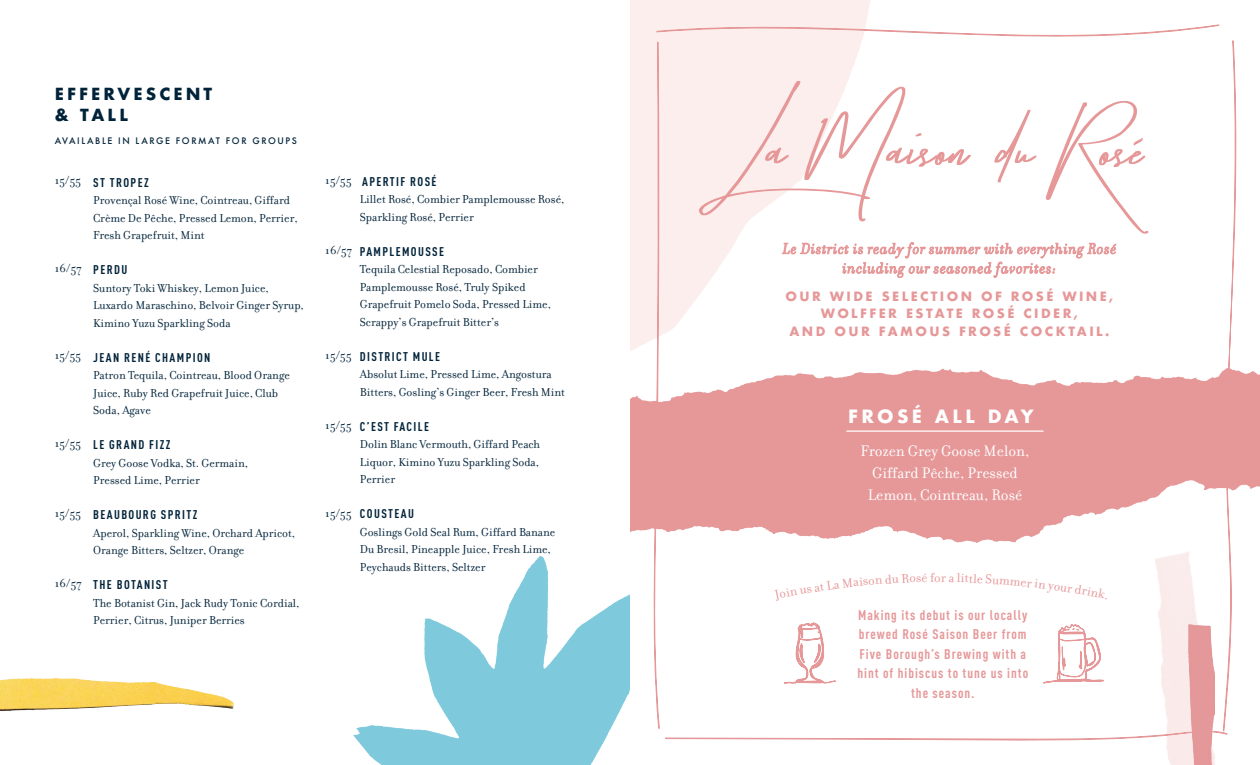
<style>
.page{position:relative;width:1260px;height:765px;background:#fff}
.page>*{position:absolute;margin:0;border:0;box-sizing:border-box;transform-origin:0 0}
.t1{font:98.75px "Takenby Vultures Demo";letter-spacing:.01em;color:#e69899}
.t2{font:700 17.75px "Futura";letter-spacing:.19em;color:#fff}
.t3{font:16.5px/21.9px "Filosofia";color:#fff;text-align:center}
.t4{font:700 16.25px/20.6px "Futura";letter-spacing:.19em;color:#00233a}
.t5{font:700 condensed 13.88px/19.4px "DINOT";letter-spacing:.07em;color:#e69899;text-align:center}
.t6{font:13.88px "Filosofia";color:#e69899}
.t7{font:12.5px/17.5px "Filosofia";color:#00233a}
.t8{font:700 condensed 12.5px "DINOT";letter-spacing:.11em;color:#00233a}
.t9{font:700 12.5px/17.5px "Futura";letter-spacing:.19em;color:#e69899;text-align:center}
.t10{font:500 8.75px "Futura";letter-spacing:.18em;color:#00233a}
</style>
<div class="page">
<img style="left:630px;top:370px;width:630px;height:162px">
<img style="left:353px;top:556px;width:277px;height:209px">
<img style="left:0;top:679px;width:234px;height:32px">
<img style="left:1188px;top:741px;width:27px;height:24px">
<svg style="left:652px;top:0;width:585px;height:741px"></svg>
<h3 class="t4" style="left:55px;top:83px;width:159px">EFFERVESCENT &amp; TALL</h3>
<p class="t10" style="left:55px;top:135px;width:244px">AVAILABLE IN LARGE FORMAT FOR GROUPS</p>
<p class="t7" style="left:55px;top:173px;width:28px">15/55</p>
<p class="t7" style="left:55px;top:261px;width:29px">16/57</p>
<p class="t7" style="left:55px;top:348px;width:28px">15/55</p>
<p class="t7" style="left:55px;top:436px;width:28px">15/55</p>
<p class="t7" style="left:55px;top:506px;width:28px">15/55</p>
<p class="t7" style="left:55px;top:576px;width:29px">16/57</p>
<p class="t8" style="left:93px;top:175px;width:57px">ST TROPEZ</p>
<p class="t7" style="left:93px;top:193px;width:206px">Provençal Rosé Wine, Cointreau, Giffard<br>Crème De Pêche, Pressed Lemon, Perrier,<br>Fresh Grapefruit, Mint</p>
<p class="t8" style="left:93px;top:262px;width:35px">PERDU</p>
<p class="t7" style="left:93px;top:280px;width:212px">Suntory Toki Whiskey, Lemon Juice,<br>Luxardo Maraschino, Belvoir Ginger Syrup,<br>Kimino Yuzu Sparkling Soda</p>
<p class="t8" style="left:93px;top:350px;width:119px">JEAN RENÉ CHAMPION</p>
<p class="t7" style="left:93px;top:368px;width:198px">Patron Tequila, Cointreau, Blood Orange<br>Juice, Ruby Red Grapefruit Juice, Club<br>Soda, Agave</p>
<p class="t8" style="left:93px;top:437px;width:79px">LE GRAND FIZZ</p>
<p class="t7" style="left:93px;top:455px;width:156px">Grey Goose Vodka, St. Germain,<br>Pressed Lime, Perrier</p>
<p class="t8" style="left:93px;top:507px;width:106px">BEAUBOURG SPRITZ</p>
<p class="t7" style="left:93px;top:525px;width:204px">Aperol, Sparkling Wine, Orchard Apricot,<br>Orange Bitters, Seltzer, Orange</p>
<p class="t8" style="left:93px;top:577px;width:76px">THE BOTANIST</p>
<p class="t7" style="left:93px;top:595px;width:208px">The Botanist Gin, Jack Rudy Tonic Cordial,<br>Perrier, Citrus, Juniper Berries</p>
<p class="t8" style="left:362px;top:174px;width:76px">APERTIF ROSÉ</p>
<p class="t7" style="left:360px;top:192px;width:206px">Lillet Rosé, Combier Pamplemousse Rosé,<br>Sparkling Rosé, Perrier</p>
<p class="t8" style="left:360px;top:244px;width:86px">PAMPLEMOUSSE</p>
<p class="t7" style="left:360px;top:262px;width:193px">Tequila Celestial Reposado, Combier Pamplemousse Rosé, Truly Spiked Grapefruit Pomelo Soda, Pressed Lime, Scrappy’s Grapefruit Bitter’s</p>
<p class="t8" style="left:360px;top:349px;width:82px">DISTRICT MULE</p>
<p class="t7" style="left:360px;top:367px;width:207px">Absolut Lime, Pressed Lime, Angostura<br>Bitters, Gosling’s Ginger Beer, Fresh Mint</p>
<p class="t8" style="left:360px;top:419px;width:71px">C’EST FACILE</p>
<p class="t7" style="left:360px;top:437px;width:182px;text-align:justify">Dolin Blanc Vermouth, Giffard Peach Liquor, Kimino Yuzu Sparkling Soda, Perrier</p>
<p class="t8" style="left:360px;top:506px;width:55px">COUSTEAU</p>
<p class="t7" style="left:360px;top:524px;width:197px">Goslings Gold Seal Rum, Giffard Banane<br>Du Bresil, Pineapple Juice, Fresh Lime,<br>Peychauds Bitters, Seltzer</p>
<p class="t7" style="left:325px;top:173px;width:28px">15/55</p>
<p class="t7" style="left:325px;top:243px;width:29px">16/57</p>
<p class="t7" style="left:325px;top:348px;width:28px">15/55</p>
<p class="t7" style="left:325px;top:418px;width:28px">15/55</p>
<p class="t7" style="left:325px;top:506px;width:28px">15/55</p>
<h1 class="t1" style="left:756px;top:83px;width:410px">La Maisonédu Rose</h1>
<p class="t9" style="left:786px;top:287px;width:329px">OUR WIDE SELECTION OF ROSÉ WINE,<br>WOLFFER ESTATE ROSÉ CIDER,<br>AND OUR FAMOUS FROSÉ COCKTAIL.</p>
<h2 class="t2" style="left:848px;top:405px;width:187px">FROSÉ ALL DAY</h2>
<h3 class="t3" style="left:861px;top:442px;width:170px">Frozen Grey Goose Melon,<br>Giffard Pêche, Pressed<br>Lemon, Cointreau, Rosé</h3>
<p class="t6" style="left:930px;top:573px;width:17px">for</p>
<p class="t6" style="left:961px;top:573px;width:18px;rotate:2deg">ittl</p>
<p class="t5" style="left:857px;top:605px;width:172px">Making its debut is our locally brewed Rosé Saison Beer from<br>Five Borough’s Brewing with a hint of hibiscus to tune us into the season.</p>
</div>
